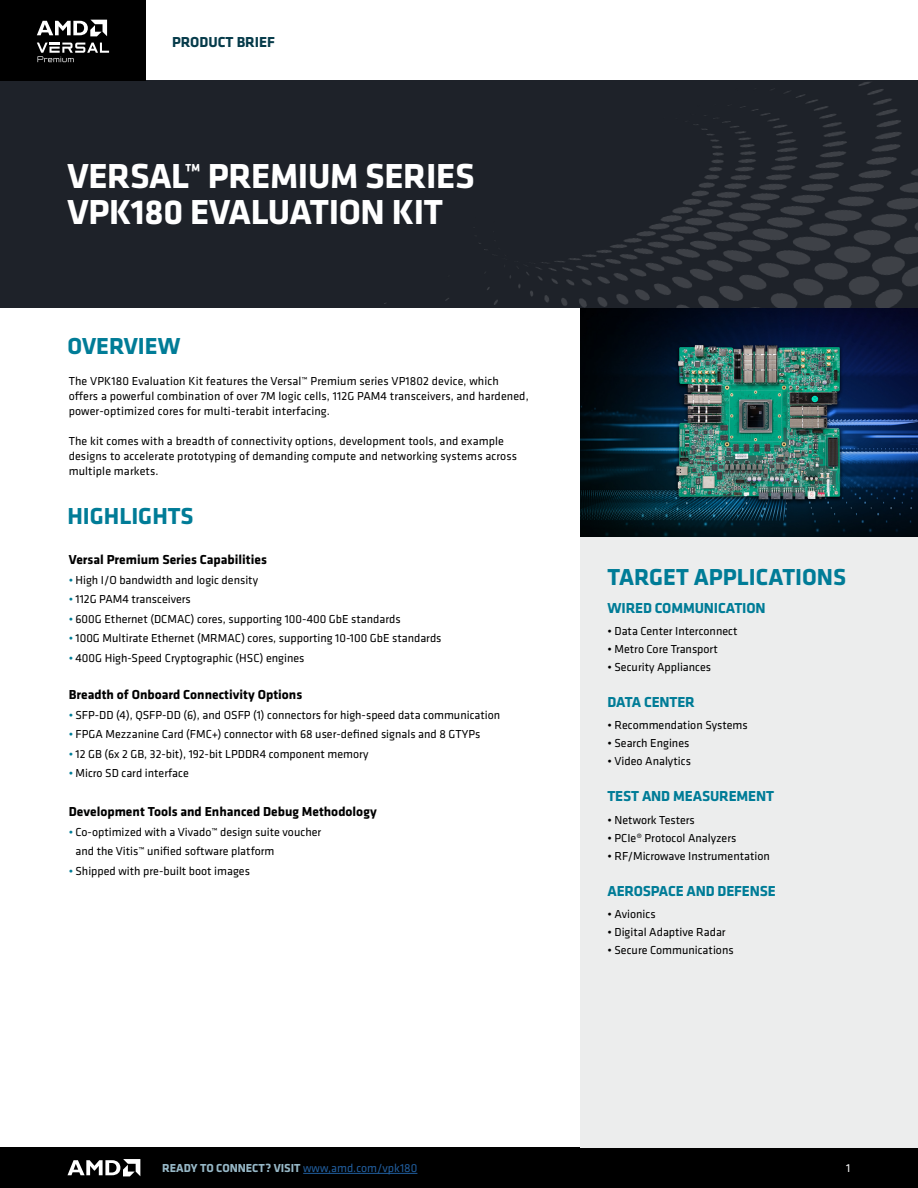
<style>
.page{position:relative;width:918px;height:1188px;background:#fff}
.page>*{position:absolute;margin:0;border:0;box-sizing:border-box;transform-origin:0 0}
.t1{font:700 36px/36px "Klavika";letter-spacing:-.01em;color:#fff}
.t2{font:700 24px "Klavika";color:#007c97}
.t3{font:700 15px "Klavika";letter-spacing:-.01em;color:#007c97}
.t4{font:700 15px "Klavika";color:#063b4a}
.t5{font:700 13.5px "Klavika";color:#000101}
.t6{font:12px/15px "Klavika";color:#000}
.t7{font:700 12px "Klavika";color:#97b8c7}
.t8{font:12px "Klavika";color:#fff}
.s1{color:#007c97}
.s2{font-weight:400;color:#215e9e}
</style>
<div class="page">
<div style="left:0;top:1148px;width:918px;height:40px;background:#000"></div>
<div style="left:580px;top:308px;width:338px;height:840px;background:#eceded"></div>
<div style="left:0;top:80px;width:918px;height:228px;background:#1e2229"></div>
<img style="left:384px;top:82px;width:534px;height:226px">
<div style="left:0;top:0;width:146px;height:81px;background:#000"></div>
<svg style="left:67px;top:1159px;width:73px;height:17px"></svg>
<hr style="left:303px;top:1173px;width:114px;height:1px;background:#215e9e">
<svg style="left:37px;top:20px;width:70px;height:16px"></svg>
<svg style="left:37px;top:43px;width:72px;height:19px"></svg>
<img style="left:580px;top:308px;width:338px;height:228px">
<p class="t4" style="left:172px;top:31px;width:105px">PRODUCT BRIEF</p>
<h1 class="t1" style="left:68px;top:157px;width:409px">VERSAL™ PREMIUM SERIES<br>VPK180 EVALUATION KIT</h1>
<h2 class="t2" style="left:67px;top:329px;width:115px">OVERVIEW</h2>
<p class="t6" style="left:69px;top:373px;width:462px">The VPK180 Evaluation Kit features the Versal™ Premium series VP1802 device, which offers a powerful combination of over 7M logic cells, 112G PAM4 transceivers, and hardened, power-optimized cores for multi-terabit interfacing.</p>
<p class="t6" style="left:69px;top:433px;width:450px">The kit comes with a breadth of connectivity options, development tools, and example designs to accelerate prototyping of demanding compute and networking systems across multiple markets.</p>
<h2 class="t2" style="left:67px;top:499px;width:128px">HIGHLIGHTS</h2>
<p class="t5" style="left:69px;top:550px;width:200px">Versal Premium Series Capabilities</p>
<p class="t6" style="left:69px;top:572px;width:191px"><span class="s1">•</span> High I/O bandwidth and logic density</p>
<p class="t6" style="left:69px;top:591px;width:124px"><span class="s1">•</span> 112G PAM4 transceivers</p>
<p class="t6" style="left:69px;top:611px;width:333px"><span class="s1">•</span> 600G Ethernet (DCMAC) cores, supporting 100-400 GbE standards</p>
<p class="t6" style="left:69px;top:630px;width:374px"><span class="s1">•</span> 100G Multirate Ethernet (MRMAC) cores, supporting 10-100 GbE standards</p>
<p class="t6" style="left:69px;top:650px;width:237px"><span class="s1">•</span> 400G High-Speed Cryptographic (HSC) engines</p>
<p class="t5" style="left:69px;top:685px;width:235px">Breadth of Onboard Connectivity Options</p>
<p class="t6" style="left:69px;top:707px;width:433px"><span class="s1">•</span> SFP-DD (4), QSFP-DD (6), and OSFP (1) connectors for high-speed data communication</p>
<p class="t6" style="left:69px;top:726px;width:413px"><span class="s1">•</span> FPGA Mezzanine Card (FMC+) connector with 68 user-defined signals and 8 GTYPs</p>
<p class="t6" style="left:69px;top:746px;width:301px"><span class="s1">•</span> 12 GB (6x 2 GB, 32-bit), 192-bit LPDDR4 component memory</p>
<p class="t6" style="left:69px;top:765px;width:122px"><span class="s1">•</span> Micro SD card interface</p>
<p class="t5" style="left:69px;top:802px;width:310px">Development Tools and Enhanced Debug Methodology</p>
<p class="t6" style="left:76px;top:821px;width:247px;line-height:19.5px;text-indent:-7px"><span class="s1">•</span> Co-optimized with a Vivado™ design suite voucher and the Vitis™ unified software platform</p>
<p class="t6" style="left:69px;top:863px;width:183px"><span class="s1">•</span> Shipped with pre-built boot images</p>
<h2 class="t2" style="left:607px;top:560px;width:240px">TARGET APPLICATIONS</h2>
<p class="t3" style="left:608px;top:597px;width:160px">WIRED COMMUNICATION</p>
<p class="t6" style="left:608px;top:623px;width:132px">• Data Center Interconnect</p>
<p class="t6" style="left:608px;top:641px;width:112px">• Metro Core Transport</p>
<p class="t6" style="left:608px;top:659px;width:105px">• Security Appliances</p>
<p class="t3" style="left:608px;top:691px;width:89px">DATA CENTER</p>
<p class="t6" style="left:608px;top:718px;width:142px">• Recommendation Systems</p>
<p class="t6" style="left:608px;top:736px;width:83px">• Search Engines</p>
<p class="t6" style="left:608px;top:754px;width:85px">• Video Analytics</p>
<p class="t3" style="left:608px;top:786px;width:168px">TEST AND MEASUREMENT</p>
<p class="t6" style="left:608px;top:812px;width:89px">• Network Testers</p>
<p class="t6" style="left:608px;top:830px;width:130px">• PCIe® Protocol Analyzers</p>
<p class="t6" style="left:608px;top:848px;width:164px">• RF/Microwave Instrumentation</p>
<p class="t3" style="left:608px;top:880px;width:170px">AEROSPACE AND DEFENSE</p>
<p class="t6" style="left:608px;top:906px;width:50px">• Avionics</p>
<p class="t6" style="left:608px;top:924px;width:120px">• Digital Adaptive Radar</p>
<p class="t6" style="left:608px;top:942px;width:128px">• Secure Communications</p>
<p class="t7" style="left:162px;top:1160px;width:257px">READY TO CONNECT? VISIT <span class="s2">www,amd.com/vpk180</span></p>
<p class="t8" style="left:846px;top:1160px;width:6px">1</p>
</div>
